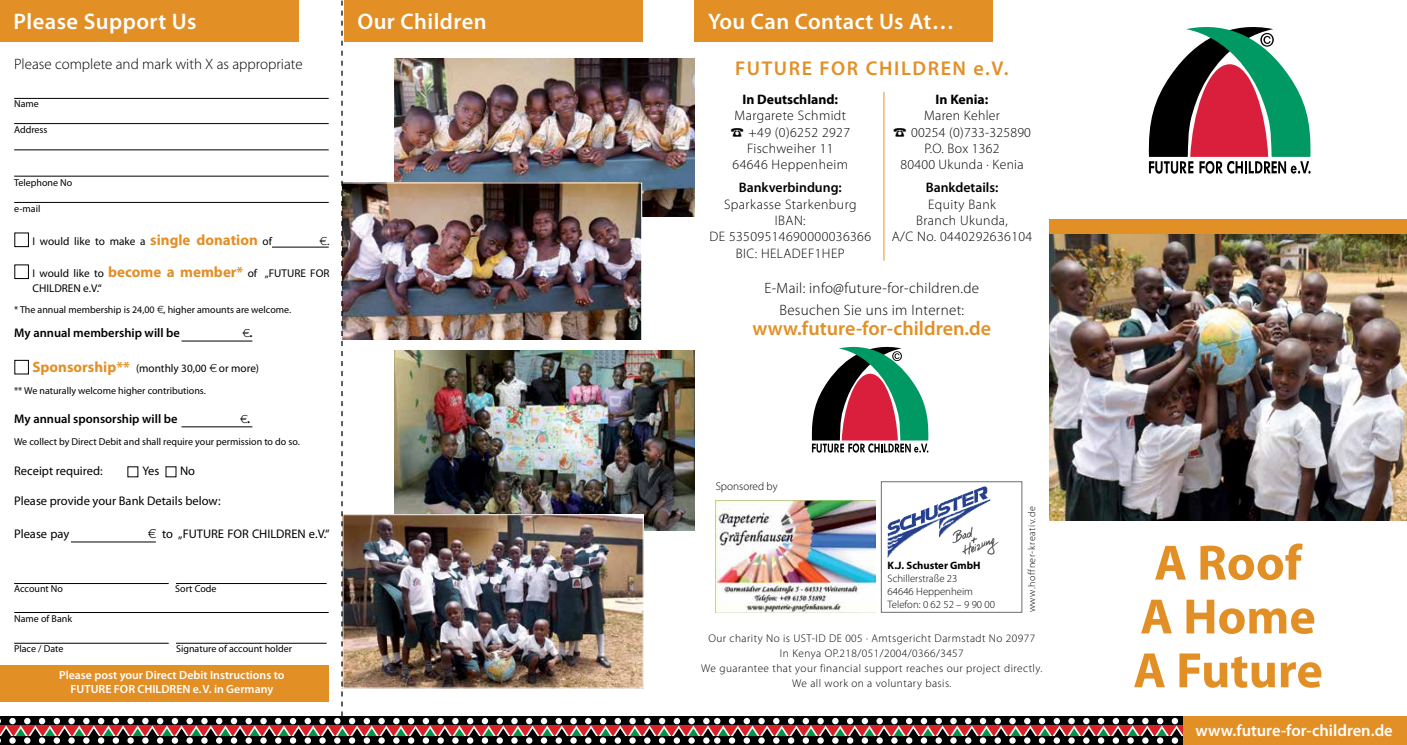
<style>
.page{position:relative;width:1407px;height:745px;background:#fff}
.page>*{position:absolute;margin:0;border:0;box-sizing:border-box;transform-origin:0 0}
.t1{font:700 50px/53.8px "Myriad Pro";color:#e28f26;text-align:center}
.t2{font:600 22.5px "Myriad Pro";letter-spacing:.02em;color:#fff}
.t3{font:600 20px "Myriad Pro";letter-spacing:.015em;color:#e28f26}
.t4{font:600 20px "Myriad Pro";letter-spacing:.08em;color:#e28f26}
.t5{font:600 16.5px "Myriad Pro";color:#fff}
.t6{font:300 15px/22.5px "Myriad Pro";letter-spacing:.015em;color:#000;text-align:center}
.t7{font:300 13.75px/16.2px "Myriad Pro";letter-spacing:.03em;color:#000;text-align:center}
.t8{font:600 13.75px "Myriad Pro";color:#000}
.t9{font:700 13.75px "Myriad Pro";color:#000}
.t10{font:12.5px "Myriad Pro";color:#000}
.t11{font:600 12.5px "Myriad Pro";color:#000}
.t12{font:600 11.88px/13.8px "Myriad Pro";color:#fff;text-align:center}
.t13{font:300 11.25px/15px "Myriad Pro";letter-spacing:.04em;color:#000;text-align:center}
.t14{font:11.25px/15px "Myriad Pro";color:#000}
.t15{font:300 11.25px "Myriad Pro";color:#000}
.t16{font:11.25px "Euro Signs BQ";color:#000}
.t17{font:300 10.75px/12.9px "Myriad Pro";color:#000}
.t18{font:700 10.75px "Myriad Pro";color:#000}
.t19{font:10px "Myriad Pro";color:#000}
.t20{font:300 10px "Myriad Pro";letter-spacing:.06em;color:#000}
.s1{font-weight:700;font-size:15px;color:#e28f26}
.s2{font-family:"Myriad Pro"}
.s3{font-family:"Euro Signs BQ"}
.s4{font-family:"Myriad Pro";font-weight:600;font-size:12.5px}
</style>
<div class="page">
<svg style="left:0;top:743px;width:714px;height:1px"></svg>
<img style="left:1311px;top:233px;width:96px;height:287px">
<div style="left:1049px;top:219px;width:358px;height:14px;background:#e28f26"></div>
<div style="left:1183px;top:716px;width:224px;height:28px;background:#e28f26"></div>
<img style="left:0;top:0;width:1311px;height:743px">
<h2 class="t2" style="left:14px;top:7px;width:184px">Please Support Us</h2>
<h2 class="t2" style="left:357px;top:7px;width:131px">Our Children</h2>
<h2 class="t2" style="left:708px;top:7px;width:248px">You Can Contact Us At…</h2>
<h3 class="t4" style="left:735px;top:56px;width:275px">FUTURE FOR CHILDREN e.V.</h3>
<h3 class="t6" style="left:14px;top:53px;width:290px">Please complete and mark with X as appropriate</h3>
<p class="t19" style="left:14px;top:97px;width:26px">Name</p>
<p class="t19" style="left:14px;top:124px;width:35px">Address</p>
<h3 class="t9" style="left:742px;top:90px;width:97px">In Deutschland:</h3>
<h3 class="t7" style="left:734px;top:107px;width:113px">Margarete Schmidt</h3>
<h3 class="t7" style="left:748px;top:124px;width:103px">+49 (0)6252 2927</h3>
<h3 class="t7" style="left:747px;top:140px;width:88px">Fischweiher 11</h3>
<h3 class="t7" style="left:732px;top:156px;width:117px">64646 Heppenheim</h3>
<h3 class="t8" style="left:739px;top:179px;width:104px">Bankverbindung:</h3>
<h3 class="t7" style="left:709px;top:196px;width:163px">Sparkasse Starkenburg<br>IBAN:<br>DE 53509514690000036366<br>BIC: HELADEF1HEP</h3>
<h3 class="t9" style="left:935px;top:90px;width:54px">In Kenia:</h3>
<h3 class="t7" style="left:924px;top:107px;width:77px">Maren Kehler</h3>
<h3 class="t7" style="left:911px;top:124px;width:121px">00254 (0)733-325890</h3>
<h3 class="t7" style="left:924px;top:140px;width:76px">P.O. Box 1362</h3>
<h3 class="t7" style="left:900px;top:156px;width:125px">80400 Ukunda · Kenia</h3>
<h3 class="t8" style="left:926px;top:179px;width:74px">Bankdetails:</h3>
<h3 class="t7" style="left:892px;top:196px;width:142px">Equity Bank<br>Branch Ukunda,<br>A/C No. 0440292636104</h3>
<p class="t19" style="left:14px;top:176px;width:60px">Telephone No</p>
<p class="t19" style="left:14px;top:202px;width:28px">e-mail</p>
<p class="t14" style="left:32px;top:233px;width:241px">I would like to make a <span class="s1">single donation</span> of</p>
<p class="t16" style="left:319px;top:234px;width:12px">E<span class="s2">.</span></p>
<p class="t14" style="left:32px;top:265px;width:299px">I would like to <span class="s1">become a member*</span> of „FUTURE FOR<br>CHILDREN e.V.“</p>
<p class="t19" style="left:14px;top:303px;width:278px">* The annual membership is 24,00 <span class="s3">E</span>, higher amounts are welcome.</p>
<p class="t11" style="left:14px;top:325px;width:167px">My annual membership will be</p>
<p class="t16" style="left:242px;top:326px;width:12px">E<span class="s4">.</span></p>
<p class="t14" style="left:33px;top:360px;width:228px"><span class="s1">Sponsorship**</span> (monthly 30,00 <span class="s3">E</span> or more)</p>
<p class="t19" style="left:14px;top:384px;width:193px">** We naturally welcome higher contributions.</p>
<p class="t11" style="left:14px;top:410px;width:165px">My annual sponsorship will be</p>
<p class="t16" style="left:240px;top:412px;width:12px">E<span class="s4">.</span></p>
<p class="t19" style="left:14px;top:435px;width:287px">We collect by Direct Debit and shall require your permission to do so.</p>
<p class="t10" style="left:14px;top:463px;width:90px">Receipt required:</p>
<p class="t10" style="left:142px;top:463px;width:19px">Yes</p>
<p class="t10" style="left:180px;top:463px;width:17px">No</p>
<p class="t10" style="left:14px;top:493px;width:208px">Please provide your Bank Details below:</p>
<p class="t10" style="left:14px;top:525px;width:57px">Please pay</p>
<p class="t10" style="left:147px;top:525px;width:184px"><span class="s3">E</span> to „FUTURE FOR CHILDREN e.V.“</p>
<h3 class="t6" style="left:764px;top:276px;width:216px">E-Mail: info@future-for-children.de<br>Besuchen Sie uns im Internet:</h3>
<h3 class="t3" style="left:752px;top:315px;width:240px">www.future-for-children.de</h3>
<p class="t15" style="left:716px;top:479px;width:63px">Sponsored by</p>
<p class="t20" style="left:1026px;top:612px;width:107px;rotate:-90deg">www.hoffner-kreativ.de</p>
<p class="t18" style="left:887px;top:557px;width:95px">K.J. Schuster GmbH</p>
<p class="t17" style="left:887px;top:571px;width:109px">Schillerstraße 23<br>64646 Heppenheim<br>Telefon: 0 62 52 – 9 90 00</p>
<p class="t19" style="left:14px;top:581px;width:50px">Account No</p>
<p class="t19" style="left:175px;top:581px;width:43px">Sort Code</p>
<p class="t19" style="left:14px;top:611px;width:59px">Name of Bank</p>
<p class="t19" style="left:14px;top:641px;width:51px">Place / Date</p>
<p class="t19" style="left:176px;top:641px;width:117px">Signature of account holder</p>
<p class="t12" style="left:59px;top:667px;width:227px">Please post your Direct Debit Instructions to<br>FUTURE FOR CHILDREN e. V. in Germany</p>
<p class="t13" style="left:701px;top:630px;width:343px">Our charity No is UST-ID DE 005 · Amtsgericht Darmstadt No 20977<br>In Kenya OP.218/051/2004/0366/3457<br>We guarantee that your financial support reaches our project directly.<br>We all work on a voluntary basis.</p>
<h1 class="t1" style="left:1133px;top:534px;width:191px">A Roof<br>A Home<br>A Future</h1>
<h3 class="t5" style="left:1195px;top:719px;width:199px">www.future-for-children.de</h3>
</div>
